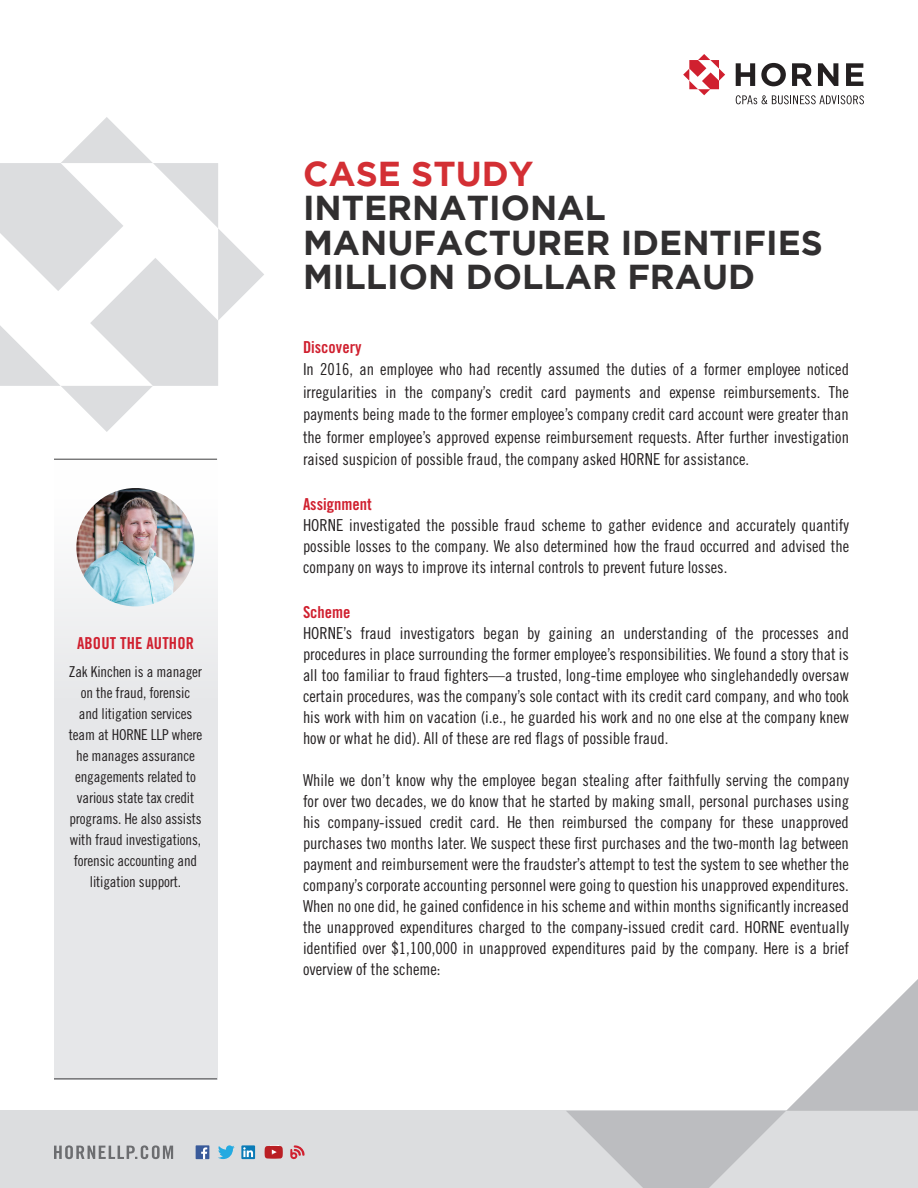
<style>
.page{position:relative;width:918px;height:1188px;background:#fff}
.page>*{position:absolute;margin:0;border:0;box-sizing:border-box;transform-origin:0 0}
.t1{font:700 34.5px/34.5px "Gotham";color:#312f30}
.t2{font:700 34.5px "Gotham";color:#d32f34}
.t3{font:16.5px/21px "Trade Gothic Cond Eighteen";color:#231f20;text-align:justify}
.t4{font:16.5px "Trade Gothic Bold Cond Twenty";color:#d0202f}
.t5{font:15px/21px "Trade Gothic Cond Eighteen";letter-spacing:-.01em;color:#231f20;text-align:center}
</style>
<div class="page">
<div style="left:54px;top:459px;width:163px;height:620px;background:#e6e7e9"></div>
<hr style="left:54px;top:1079px;width:163px;height:1px;background:#3e3e3f">
<img style="left:76px;top:488px;width:119px;height:118px;border-radius:59px">
<div style="left:0;top:1111px;width:918px;height:77px;background:#dcdddf"></div>
<svg style="left:54px;top:1145px;width:119px;height:14px"></svg>
<svg style="left:218px;top:1145px;width:17px;height:14px"></svg>
<svg style="left:241px;top:1145px;width:14px;height:14px"></svg>
<svg style="left:243px;top:1147px;width:10px;height:10px"></svg>
<svg style="left:265px;top:1146px;width:18px;height:13px"></svg>
<div style="left:196px;top:1145px;width:13px;height:14px;background:#395a9a"></div>
<svg style="left:201px;top:1147px;width:6px;height:12px"></svg>
<svg style="left:290px;top:1145px;width:15px;height:15px"></svg>
<svg style="left:566px;top:979px;width:352px;height:209px"></svg>
<svg style="left:0;top:117px;width:264px;height:315px"></svg>
<svg style="left:736px;top:95px;width:128px;height:9px"></svg>
<svg style="left:736px;top:63px;width:19px;height:23px"></svg>
<svg style="left:761px;top:63px;width:25px;height:23px"></svg>
<svg style="left:792px;top:63px;width:20px;height:23px"></svg>
<svg style="left:818px;top:63px;width:20px;height:23px"></svg>
<svg style="left:846px;top:63px;width:17px;height:23px"></svg>
<svg style="left:683px;top:54px;width:42px;height:41px"></svg>
<hr style="left:54px;top:459px;width:163px;height:1px;background:#3e3e3f">
<p class="t4" style="left:77px;top:633px;width:119px">ABOUT THE AUTHOR</p>
<p class="t5" style="left:69px;top:661px;width:135px">Zak Kinchen is a manager on the fraud, forensic<br>and litigation services team at HORNE LLP where he manages assurance engagements related to various state tax credit programs. He also assists with fraud investigations, forensic accounting and litigation support.</p>
<h1 class="t2" style="left:303px;top:154px;width:232px">CASE STUDY</h1>
<h1 class="t1" style="left:303px;top:190px;width:521px">INTERNATIONAL<br>MANUFACTURER IDENTIFIES<br>MILLION DOLLAR FRAUD</h1>
<p class="t4" style="left:303px;top:337px;width:60px">Discovery</p>
<p class="t3" style="left:303px;top:358px;width:548px;line-height:22.5px">In 2016, an employee who had recently assumed the duties of a former employee noticed irregularities in the company’s credit card payments and expense reimbursements. The payments being made to the former employee’s company credit card account were greater than the former employee’s approved expense reimbursement requests. After further investigation raised suspicion of possible fraud, the company asked HORNE for assistance.</p>
<p class="t4" style="left:303px;top:494px;width:70px">Assignment</p>
<p class="t3" style="left:303px;top:515px;width:548px">HORNE investigated the possible fraud scheme to gather evidence and accurately quantify possible losses to the company. We also determined how the fraud occurred and advised the company on ways to improve its internal controls to prevent future losses.</p>
<p class="t4" style="left:303px;top:602px;width:49px">Scheme</p>
<p class="t3" style="left:303px;top:623px;width:548px">HORNE’s fraud investigators began by gaining an understanding of the processes and procedures in place surrounding the former employee’s responsibilities. We found a story that is all too familiar to fraud fighters—a trusted, long-time employee who singlehandedly oversaw certain procedures, was the company’s sole contact with its credit card company, and who took his work with him on vacation (i.e., he guarded his work and no one else at the company knew how or what he did). All of these are red flags of possible fraud.</p>
<p class="t3" style="left:303px;top:770px;width:548px">While we don’t know why the employee began stealing after faithfully serving the company for over two decades, we do know that he started by making small, personal purchases using his company-issued credit card. He then reimbursed the company for these unapproved purchases two months later. We suspect these first purchases and the two-month lag between payment and reimbursement were the fraudster’s attempt to test the system to see whether the company’s corporate accounting personnel were going to question his unapproved expenditures.<br>When no one did, he gained confidence in his scheme and within months significantly increased the unapproved expenditures charged to the company-issued credit card. HORNE eventually identified over $1,100,000 in unapproved expenditures paid by the company. Here is a brief overview of the scheme:</p>
</div>
